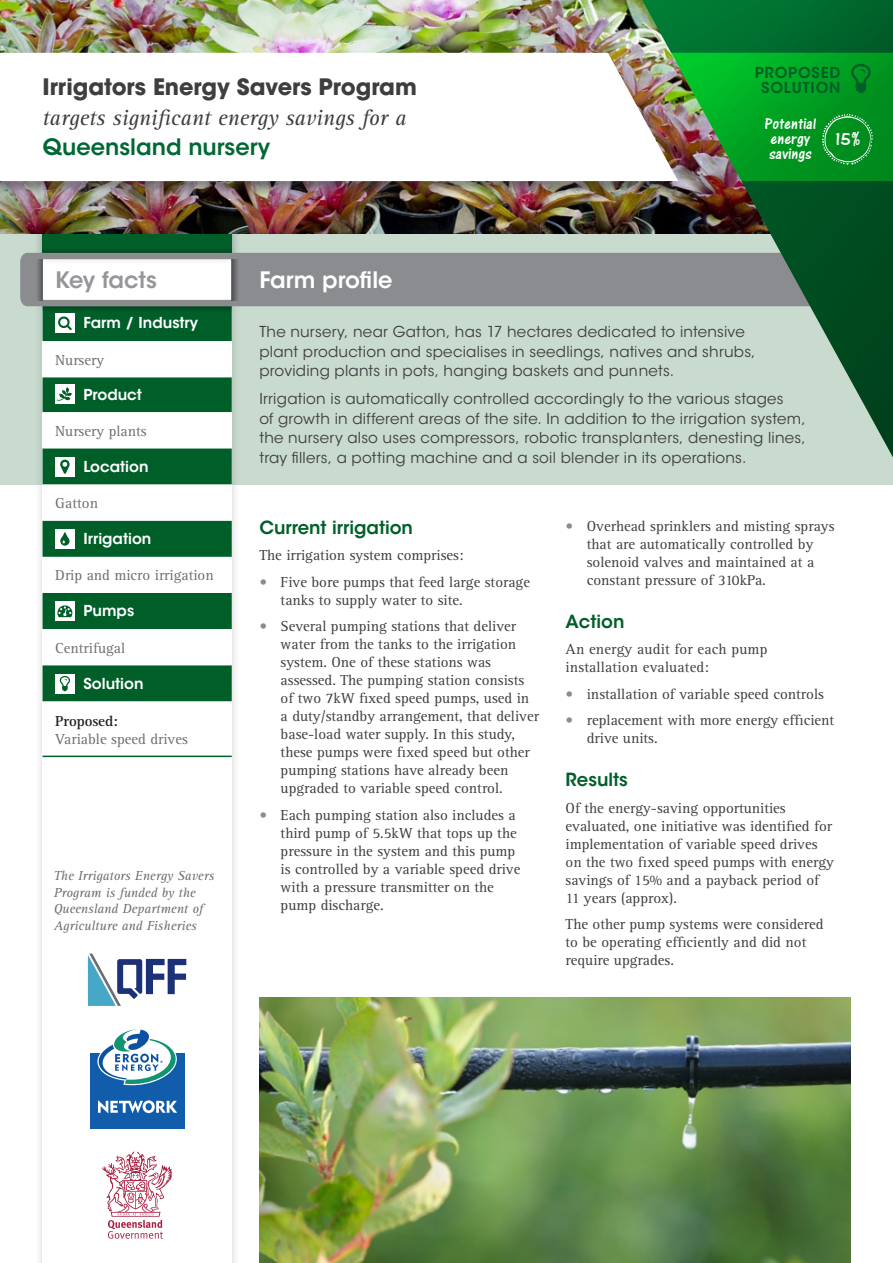
<style>
.page{position:relative;width:893px;height:1263px;background:#fff}
.page>*{position:absolute;margin:0;border:0;box-sizing:border-box;transform-origin:0 0}
.t1{font:italic 22.5px "Rotis Serif";color:#3e3e3f}
.t2{font:700 22.5px "ITC Avant Garde Std";color:#3e3e3f}
.t3{font:600 22.5px "ITC Avant Garde Std";color:#006834}
.t4{font:600 22.5px "ITC Avant Garde Std";color:#fff}
.t5{font:600 22.5px "ITC Avant Garde Std";letter-spacing:-.01em;color:#949699}
.t6{font:18.45px "One Stroke Script Let Plain";color:#fff}
.t7{font:600 18px "ITC Avant Garde Std";color:#005f29}
.t8{font:16.5px/15px "One Stroke Script Let Plain";letter-spacing:.01em;color:#fff}
.t9{font:15px/18px "Rotis Serif";color:#3e3e3f}
.t10{font:15px/19.5px "ITC Avant Garde Std";letter-spacing:.015em;color:#3e3e3f}
.t11{font:15px "Rotis Serif";color:#6c6d70}
.t12{font:600 15px "ITC Avant Garde Std";color:#fff}
.t13{font:600 15px/15px "ITC Avant Garde Std";letter-spacing:.05em;color:#005f29}
.t14{font:700 15px "Rotis Serif";letter-spacing:-.01em;color:#231f20}
.t15{font:italic 13.5px/16.5px "Rotis Serif";color:#6c6d70}
.s1{color:#8a8c8f}
</style>
<div class="page">
<div style="left:0;top:227px;width:893px;height:258px;background:#c8dbce"></div>
<div style="left:34px;top:225px;width:207px;height:1038px;background:#231f20;opacity:.2"></div>
<div style="left:43px;top:234px;width:189px;height:1029px;background:#fff"></div>
<div style="left:34px;top:215px;width:207px;height:51px;background:#231f20;opacity:.2"></div>
<div style="left:43px;top:224px;width:189px;height:33px;background:#005f29"></div>
<img style="left:0;top:0;width:635px;height:234px">
<div style="left:0;top:51px;width:681px;height:146px;background:#231f20;opacity:.45"></div>
<svg style="left:0;top:53px;width:635px;height:128px"></svg>
<div style="left:43px;top:313px;width:189px;height:28px;background:#005f29"></div>
<svg style="left:43px;top:341px;width:189px;height:415px"></svg>
<hr style="left:43px;top:756px;width:189px;height:1px;background:#005f29">
<div style="left:55px;top:314px;width:20px;height:19px;background:#fff"></div>
<svg style="left:58px;top:316px;width:14px;height:14px"></svg>
<div style="left:55px;top:385px;width:20px;height:19px;background:#fff"></div>
<svg style="left:57px;top:387px;width:15px;height:14px"></svg>
<div style="left:55px;top:457px;width:20px;height:19px;background:#fff"></div>
<svg style="left:60px;top:460px;width:10px;height:14px"></svg>
<div style="left:55px;top:529px;width:20px;height:20px;background:#fff"></div>
<svg style="left:60px;top:532px;width:10px;height:14px"></svg>
<div style="left:55px;top:602px;width:20px;height:19px;background:#fff"></div>
<svg style="left:57px;top:605px;width:15px;height:12px"></svg>
<div style="left:55px;top:674px;width:20px;height:19px;background:#fff"></div>
<svg style="left:60px;top:676px;width:10px;height:15px"></svg>
<svg style="left:20px;top:253px;width:615px;height:53px;fill:#8a8c8f"></svg>
<svg style="left:34px;top:259px;width:9px;height:41px"></svg>
<svg style="left:232px;top:259px;width:8px;height:41px"></svg>
<div style="left:43px;top:246px;width:189px;height:7px;background:#005725"></div>
<div style="left:43px;top:306px;width:189px;height:7px;background:#005323"></div>
<svg style="left:635px;top:0;width:258px;height:457px"></svg>
<img style="left:259px;top:997px;width:591px;height:266px">
<svg style="left:102px;top:1151px;width:70px;height:88px"></svg>
<svg style="left:88px;top:953px;width:98px;height:53px"></svg>
<div style="left:90px;top:1053px;width:94px;height:76px;background:#125dab"></div>
<svg style="left:97px;top:1029px;width:80px;height:57px"></svg>
<svg style="left:98px;top:1100px;width:79px;height:13px"></svg>
<img style="left:671px;top:53px;width:222px;height:128px">
<h1 class="t2" style="left:43px;top:72px;width:376px">Irrigators Energy Savers Program</h1>
<h1 class="t1" style="left:43px;top:105px;width:365px">targets significant energy savings for a</h1>
<h1 class="t3" style="left:43px;top:133px;width:229px">Queensland nursery</h1>
<p class="t13" style="left:761px;top:65px;width:81px;text-indent:-6px">PROPOSed sol</p>
<p class="t13" style="left:792px;top:80px;width:50px">ution</p>
<p class="t8" style="left:765px;top:116px;width:54px">Potential energy savings</p>
<p class="t6" style="left:836px;top:129px;width:26px">15%</p>
<h1 class="t5" style="left:55px;top:265px;width:103px">Key facts</h1>
<p class="t12" style="left:84px;top:313px;width:116px">Farm / Industry</p>
<p class="t11" style="left:55px;top:351px;width:50px">Nursery</p>
<p class="t12" style="left:84px;top:384px;width:60px">Product</p>
<p class="t11" style="left:55px;top:422px;width:93px">Nursery plants</p>
<p class="t12" style="left:84px;top:457px;width:66px">Location</p>
<p class="t11" style="left:55px;top:494px;width:44px">Gatton</p>
<p class="t12" style="left:84px;top:529px;width:69px">Irrigation</p>
<p class="t11" style="left:55px;top:567px;width:160px">Drip and micro irrigation</p>
<p class="t12" style="left:84px;top:601px;width:52px">Pumps</p>
<p class="t11" style="left:55px;top:639px;width:72px">Centrifugal</p>
<p class="t12" style="left:84px;top:674px;width:62px">Solution</p>
<p class="t14" style="left:55px;top:712px;width:64px">Proposed:</p>
<p class="t11" style="left:55px;top:730px;width:134px">Variable speed drives</p>
<p class="t15" style="left:54px;top:868px;width:162px">The Irrigators Energy Savers<br>Program is funded by the<br>Queensland Department of<br>Agriculture and Fisheries</p>
<h1 class="t4" style="left:259px;top:265px;width:135px">Farm profile</h1>
<p class="t10" style="left:259px;top:322px;width:498px">The nursery, near Gatton, has 17 hectares dedicated to intensive plant production and specialises in seedlings, natives and shrubs, providing plants in pots, hanging baskets and punnets.</p>
<p class="t10" style="left:259px;top:389px;width:548px">Irrigation is automatically controlled accordingly to the various stages<br>of growth in different areas of the site. In addition to the irrigation system, the nursery also uses compressors, robotic transplanters, denesting lines, tray fillers, a potting machine and a soil blender in its operations.</p>
<p class="t7" style="left:259px;top:516px;width:155px">Current irrigation</p>
<p class="t9" style="left:259px;top:546px;width:206px">The irrigation system comprises:</p>
<p class="t9" style="left:281px;top:573px;width:251px;text-indent:-21px"><span class="s1">•</span> Five bore pumps that feed large storage tanks to supply water to site.</p>
<p class="t9" style="left:281px;top:617px;width:260px;text-indent:-21px"><span class="s1">•</span> Several pumping stations that deliver water from the tanks to the irrigation system. One of these stations was assessed. The pumping station consists of two 7kW fixed speed pumps, used in a duty/standby arrangement, that deliver base-load water supply. In this study, these pumps were fixed speed but other pumping stations have already been upgraded to variable speed control.</p>
<p class="t9" style="left:281px;top:806px;width:241px;text-indent:-21px"><span class="s1">•</span> Each pumping station also includes a third pump of 5.5kW that tops up the pressure in the system and this pump is controlled by a variable speed drive with a pressure transmitter on the pump discharge.</p>
<p class="t9" style="left:587px;top:517px;width:249px;text-indent:-21px"><span class="s1">•</span> Overhead sprinklers and misting sprays that are automatically controlled by solenoid valves and maintained at a constant pressure of 310kPa.</p>
<p class="t7" style="left:566px;top:610px;width:60px">Action</p>
<p class="t9" style="left:566px;top:641px;width:203px">An energy audit for each pump installation evaluated:</p>
<p class="t9" style="left:566px;top:685px;width:260px"><span class="s1">•</span> installation of variable speed controls</p>
<p class="t9" style="left:587px;top:712px;width:249px;text-indent:-21px"><span class="s1">•</span> replacement with more energy efficient drive units.</p>
<p class="t7" style="left:566px;top:768px;width:64px">Results</p>
<p class="t9" style="left:566px;top:799px;width:270px">Of the energy-saving opportunities evaluated, one initiative was identified for implementation of variable speed drives on the two fixed speed pumps with energy savings of 15% and a payback period of 11 years (approx).</p>
<p class="t9" style="left:566px;top:915px;width:260px">The other pump systems were considered to be operating efficiently and did not require upgrades.</p>
</div>
